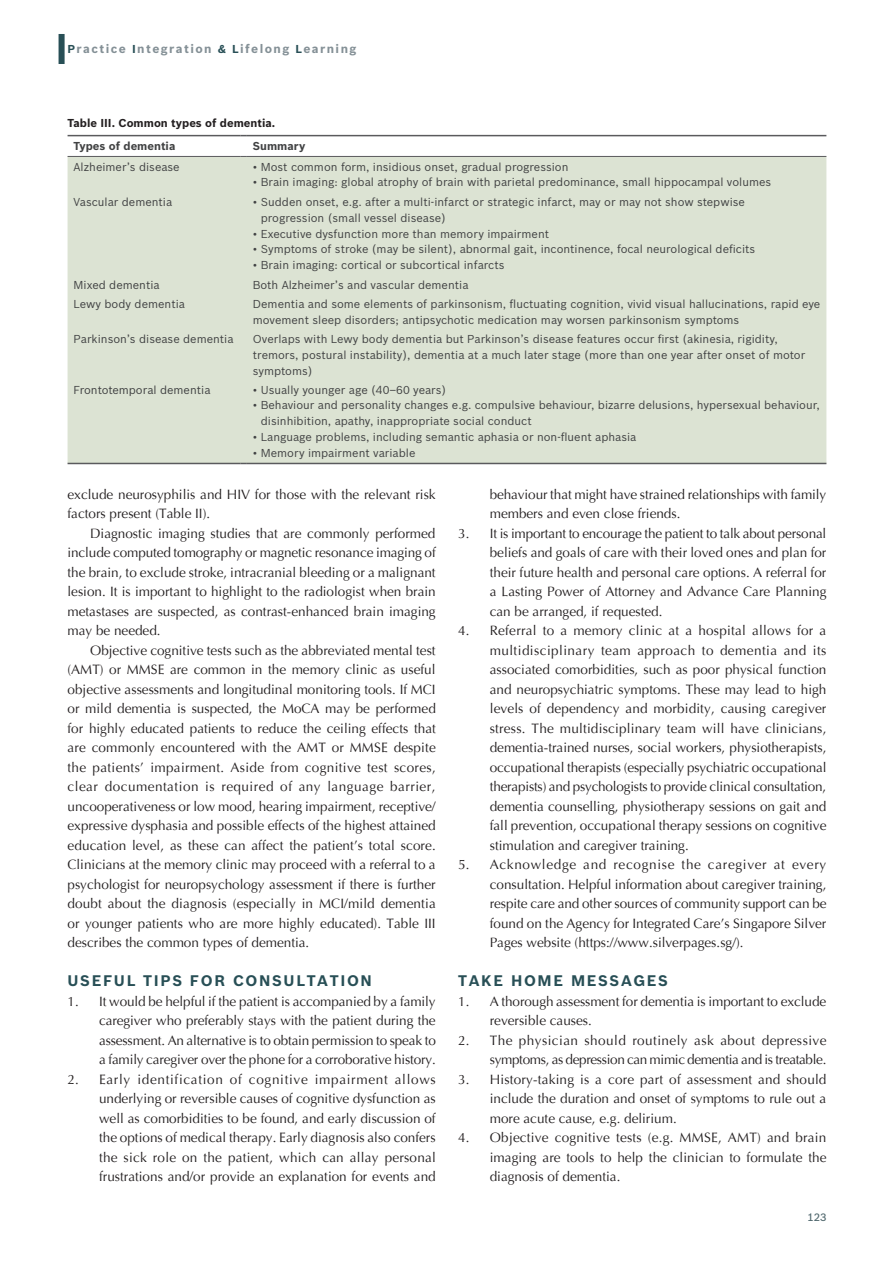
<style>
.page{position:relative;width:894px;height:1263px;background:#fff}
.page>*{position:absolute;margin:0;border:0;box-sizing:border-box;transform-origin:0 0}
.t1{font:700 15px "Bosch Sans";letter-spacing:.11em;color:#284f56}
.L{font:13.5px/19.5px "Optima";color:#231f20;text-align:justify}
.TX{font:13.5px/19.5px "Optima";color:#231f20;text-align:justify}
.L-2{font:13.5px/19.5px "Optima";letter-spacing:-.025em;color:#231f20;text-align:right}
.t2{font:700 12px "Bosch Sans";letter-spacing:.12em;color:#849096}
.TB{font:11.25px/15.8px "Bosch Sans";color:#414243}
.TBL{font:11.25px/15.8px "Bosch Sans";color:#414243}
.TT{font:700 11.25px "Bosch Sans";color:#231f20}
.TCH{font:700 11.25px "Bosch Sans";color:#414243}
.FOLIO{font:500 10.5px "Bosch Sans";color:#4f676d}
.s1{font-size:11.25px;color:#284f56}
</style>
<div class="page">
<div style="left:58px;top:34px;width:7px;height:30px;background:#284f56"></div>
<div style="left:68px;top:157px;width:758px;height:306px;background:#dce3d3"></div>
<hr style="left:68px;top:463px;width:172px;height:1px;background:#5a5a5d">
<hr style="left:247px;top:463px;width:579px;height:1px;background:#5a5a5d">
<hr style="left:68px;top:156px;width:172px;height:1px;background:#5a5a5d">
<hr style="left:247px;top:156px;width:579px;height:1px;background:#5a5a5d">
<hr style="left:68px;top:135px;width:172px;height:1px;background:#5a5a5d">
<hr style="left:247px;top:135px;width:579px;height:1px;background:#5a5a5d">
<p class="t2" style="left:68px;top:42px;width:290px"><span class="s1">P</span>ractice <span class="s1">I</span>ntegration <span class="s1">&amp; L</span>ifelong <span class="s1">L</span>earning</p>
<p class="TT" style="left:68px;top:116px;width:209px">Table III. Common types of dementia.</p>
<p class="TCH" style="left:74px;top:139px;width:103px">Types of dementia</p>
<p class="TCH" style="left:253px;top:139px;width:54px">Summary</p>
<p class="TB" style="left:74px;top:159px;width:108px">Alzheimer’s disease</p>
<p class="TB" style="left:253px;top:159px;width:317px">• Most common form, insidious onset, gradual progression</p>
<p class="TB" style="left:253px;top:174px;width:519px">• Brain imaging: global atrophy of brain with parietal predominance, small hippocampal volumes</p>
<p class="TB" style="left:74px;top:194px;width:100px">Vascular dementia</p>
<p class="TB" style="left:261px;top:194px;width:485px;text-indent:-8px">• Sudden onset, e.g. after a multi‑infarct or strategic infarct, may or may not show stepwise progression (small vessel disease)</p>
<p class="TB" style="left:253px;top:225px;width:297px">• Executive dysfunction more than memory impairment</p>
<p class="TB" style="left:253px;top:241px;width:503px">• Symptoms of stroke (may be silent), abnormal gait, incontinence, focal neurological deficits</p>
<p class="TB" style="left:253px;top:257px;width:253px">• Brain imaging: cortical or subcortical infarcts</p>
<p class="TB" style="left:74px;top:276px;width:88px">Mixed dementia</p>
<p class="TB" style="left:253px;top:276px;width:217px">Both Alzheimer’s and vascular dementia</p>
<p class="TB" style="left:74px;top:296px;width:113px">Lewy body dementia</p>
<p class="TB" style="left:253px;top:296px;width:568px">Dementia and some elements of parkinsonism, fluctuating cognition, vivid visual hallucinations, rapid eye movement sleep disorders; antipsychotic medication may worsen parkinsonism symptoms</p>
<p class="TB" style="left:74px;top:331px;width:161px">Parkinson’s disease dementia</p>
<p class="TB" style="left:253px;top:331px;width:553px">Overlaps with Lewy body dementia but Parkinson’s disease features occur first (akinesia, rigidity, tremors, postural instability), dementia at a much later stage (more than one year after onset of motor symptoms)</p>
<p class="TBL" style="left:74px;top:382px;width:138px">Frontotemporal dementia</p>
<p class="TBL" style="left:253px;top:382px;width:195px">• Usually younger age (40–60 years)</p>
<p class="TBL" style="left:261px;top:397px;width:560px;text-indent:-8px">• Behaviour and personality changes e.g. compulsive behaviour, bizarre delusions, hypersexual behaviour, disinhibition, apathy, inappropriate social conduct</p>
<p class="TBL" style="left:253px;top:429px;width:385px">• Language problems, including semantic aphasia or non‑fluent aphasia</p>
<p class="TBL" style="left:253px;top:445px;width:164px">• Memory impairment variable</p>
<p class="TX" style="left:68px;top:484px;width:369px">exclude neurosyphilis and HIV for those with the relevant risk factors present (Table II).</p>
<p class="TX" style="left:68px;top:523px;width:369px;text-indent:22px">Diagnostic imaging studies that are commonly performed include computed tomography or magnetic resonance imaging of the brain, to exclude stroke, intracranial bleeding or a malignant lesion. It is important to highlight to the radiologist when brain metastases are suspected, as contrast-enhanced brain imaging may be needed.</p>
<p class="TX" style="left:68px;top:640px;width:369px;text-indent:22px">Objective cognitive tests such as the abbreviated mental test (AMT) or MMSE are common in the memory clinic as useful objective assessments and longitudinal monitoring tools. If MCI or mild dementia is suspected, the MoCA may be performed for highly educated patients to reduce the ceiling effects that are commonly encountered with the AMT or MMSE despite the patients’ impairment. Aside from cognitive test scores, clear documentation is required of any language barrier, uncooperativeness or low mood, hearing impairment, receptive/ expressive dysphasia and possible effects of the highest attained education level, as these can affect the patient’s total score.<br>Clinicians at the memory clinic may proceed with a referral to a psychologist for neuropsychology assessment if there is further doubt about the diagnosis (especially in MCI/mild dementia or younger patients who are more highly educated). Table III describes the common types of dementia.</p>
<h1 class="t1" style="left:68px;top:971px;width:306px">USEFUL TIPS FOR CONSULTATION</h1>
<p class="L" style="left:99px;top:991px;width:338px;text-indent:-32px">1. It would be helpful if the patient is accompanied by a family caregiver who preferably stays with the patient during the assessment. An alternative is to obtain permission to speak to a family caregiver over the phone for a corroborative history.</p>
<p class="L" style="left:99px;top:1069px;width:338px;text-indent:-32px">2. Early identification of cognitive impairment allows underlying or reversible causes of cognitive dysfunction as well as comorbidities to be found, and early discussion of the options of medical therapy. Early diagnosis also confers the sick role on the patient, which can allay personal frustrations and/or provide an explanation for events and</p>
<p class="L" style="left:489px;top:484px;width:338px">behaviour that might have strained relationships with family members and even close friends.</p>
<p class="L" style="left:489px;top:523px;width:338px;text-indent:-32px">3. It is important to encourage the patient to talk about personal beliefs and goals of care with their loved ones and plan for their future health and personal care options. A referral for a Lasting Power of Attorney and Advance Care Planning can be arranged, if requested.</p>
<p class="L" style="left:489px;top:621px;width:338px;text-indent:-32px">4. Referral to a memory clinic at a hospital allows for a multidisciplinary team approach to dementia and its associated comorbidities, such as poor physical function and neuropsychiatric symptoms. These may lead to high levels of dependency and morbidity, causing caregiver stress. The multidisciplinary team will have clinicians, dementia-trained nurses, social workers, physiotherapists, occupational therapists (especially psychiatric occupational therapists) and psychologists to provide clinical consultation, dementia counselling, physiotherapy sessions on gait and fall prevention, occupational therapy sessions on cognitive stimulation and caregiver training.</p>
<p class="L" style="left:489px;top:855px;width:338px;text-indent:-32px">5. Acknowledge and recognise the caregiver at every consultation. Helpful information about caregiver training, respite care and other sources of community support can be found on the Agency for Integrated Care’s Singapore Silver Pages website (https://www.silverpages.sg/).</p>
<h1 class="t1" style="left:458px;top:971px;width:211px">TAKE HOME MESSAGES</h1>
<p class="L" style="left:489px;top:991px;width:338px;text-indent:-32px">1. A thorough assessment for dementia is important to exclude reversible causes.</p>
<p class="L-2" style="left:458px;top:1030px;width:369px">2. The physician should routinely ask about depressive symptoms, as depression can mimic dementia and is treatable.</p>
<p class="L" style="left:489px;top:1069px;width:338px;text-indent:-32px">3. History-taking is a core part of assessment and should include the duration and onset of symptoms to rule out a more acute cause, e.g. delirium.</p>
<p class="L" style="left:489px;top:1128px;width:338px;text-indent:-32px">4. Objective cognitive tests (e.g. MMSE, AMT) and brain imaging are tools to help the clinician to formulate the diagnosis of dementia.</p>
<p class="FOLIO" style="left:807px;top:1211px;width:20px">123</p>
</div>
